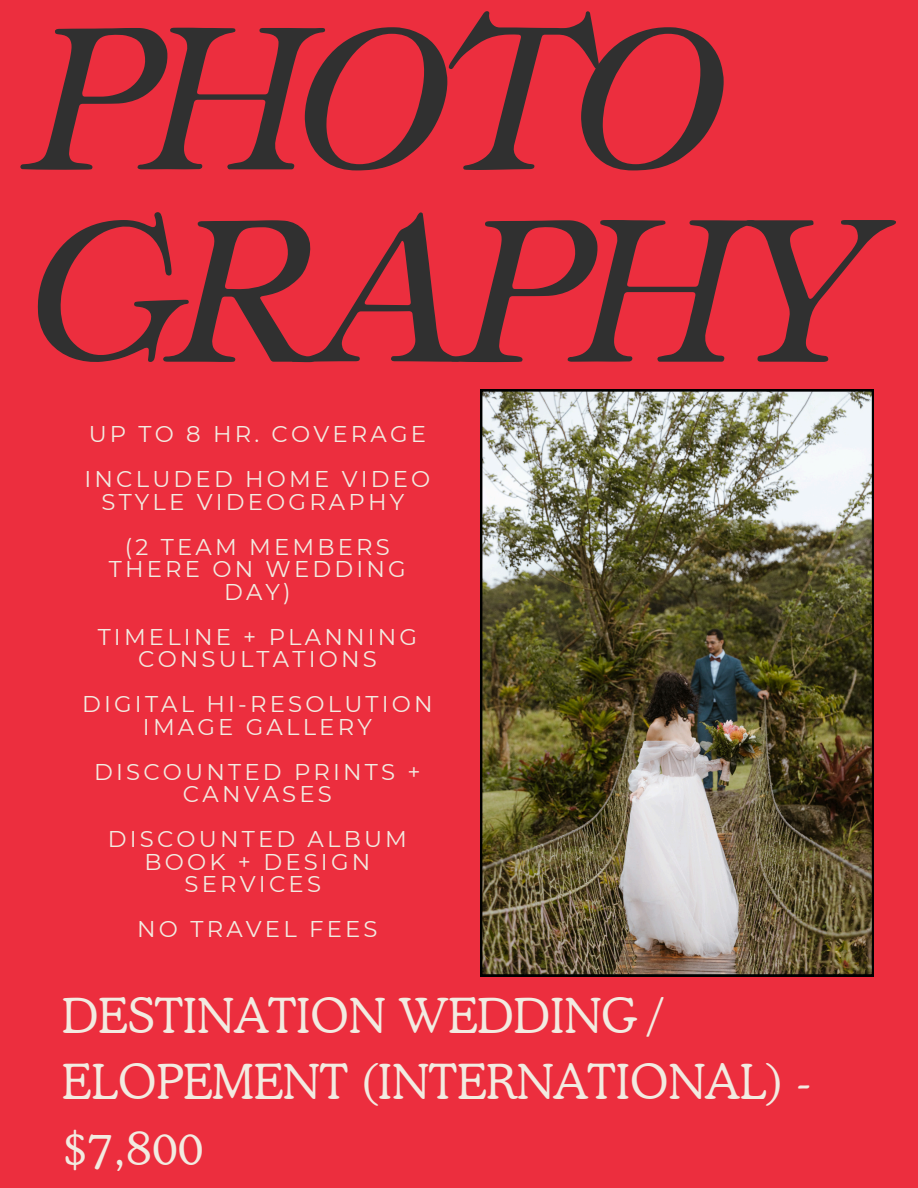
<style>
.page{position:relative;width:918px;height:1188px;background:#ec2e3e}
.page>*{position:absolute;margin:0;border:0;box-sizing:border-box;transform-origin:0 0}
.t1{font:224.4px/192.3px "Ten Pounds";letter-spacing:-.07em;color:#303030}
.t2{font:300 48px/66.3px "Cooper BT";color:#f2ebe1}
.t3{font:22.8px/22.5px "Montserrat";letter-spacing:.14em;color:#f2ebe1;text-align:center}
</style>
<div class="page">
<img style="left:480px;top:389px;width:394px;height:587px">
<h1 class="t1" style="left:26px;top:-4px;width:854px">PHOTO<br>GRAPHY</h1>
<p class="t3" style="left:89px;top:423px;width:339px">UP TO 8 HR. COVERAGE</p>
<p class="t3" style="left:85px;top:468px;width:347px">INCLUDED HOME VIDEO<br>STYLE VIDEOGRAPHY</p>
<p class="t3" style="left:109px;top:535px;width:298px">(2 TEAM MEMBERS<br>THERE ON WEDDING<br>DAY)</p>
<p class="t3" style="left:98px;top:625px;width:321px">TIMELINE + PLANNING<br>CONSULTATIONS</p>
<p class="t3" style="left:82px;top:693px;width:352px">DIGITAL HI-RESOLUTION<br>IMAGE GALLERY</p>
<p class="t3" style="left:94px;top:760px;width:328px">DISCOUNTED PRINTS +<br>CANVASES</p>
<p class="t3" style="left:108px;top:828px;width:301px">DISCOUNTED ALBUM<br>BOOK + DESIGN<br>SERVICES</p>
<p class="t3" style="left:137px;top:918px;width:242px">NO TRAVEL FEES</p>
<p class="t2" style="left:62px;top:982px;width:751px">DESTINATION WEDDING /<br>ELOPEMENT (INTERNATIONAL) - $7,800</p>
</div>
